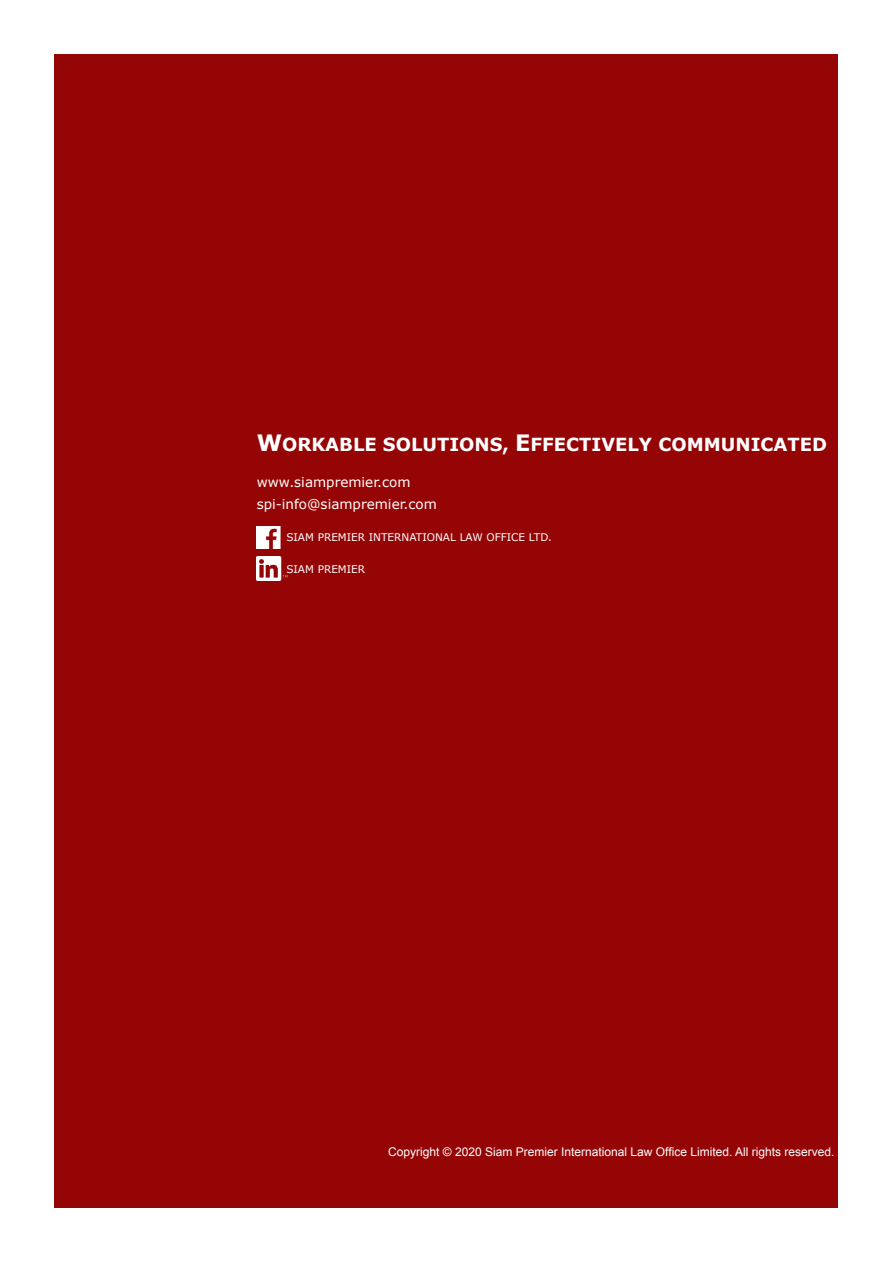
<style>
.page{position:relative;width:893px;height:1263px;background:#fff}
.page>*{position:absolute;margin:0;border:0;box-sizing:border-box;transform-origin:0 0}
.t1{font:700 18px "Verdana";color:#fff}
.t2{font:13.5px/22.5px "Verdana";color:#fff}
.t3{font:12px "Arial";color:#fff}
.t4{font:10.5px "Verdana";color:#fff}
.s1{font-size:22.5px}
</style>
<div class="page">
<div style="left:54px;top:54px;width:783px;height:1153px;background:#960505"></div>
<img style="left:257px;top:557px;width:30px;height:24px">
<img style="left:257px;top:526px;width:24px;height:23px">
<h1 class="t1" style="left:257px;top:431px;width:153px"><span class="s1">W</span>ORKABLE SOLUTIO</h1>
<h1 class="t1" style="left:474px;top:431px;width:70px">NS, <span class="s1">E</span>FFECTIVELY</h1>
<h1 class="t1" style="left:658px;top:431px;width:106px">COMMUNICATE</h1>
<h1 class="t1" style="left:812px;top:431px;width:16px">D</h1>
<p class="t2" style="left:257px;top:470px;width:182px">www.siampremier.com spi-info@siampremier.com</p>
<p class="t4" style="left:286px;top:530px;width:267px">SIAM PREMIER INTERNATIONAL LAW OFFICE LTD.</p>
<p class="t4" style="left:286px;top:562px;width:80px">SIAM PREMIER</p>
<p class="t3" style="left:388px;top:1143px;width:448px">Copyright © 2020 Siam Premier International Law Office Limited. All rights reserved.</p>
</div>
